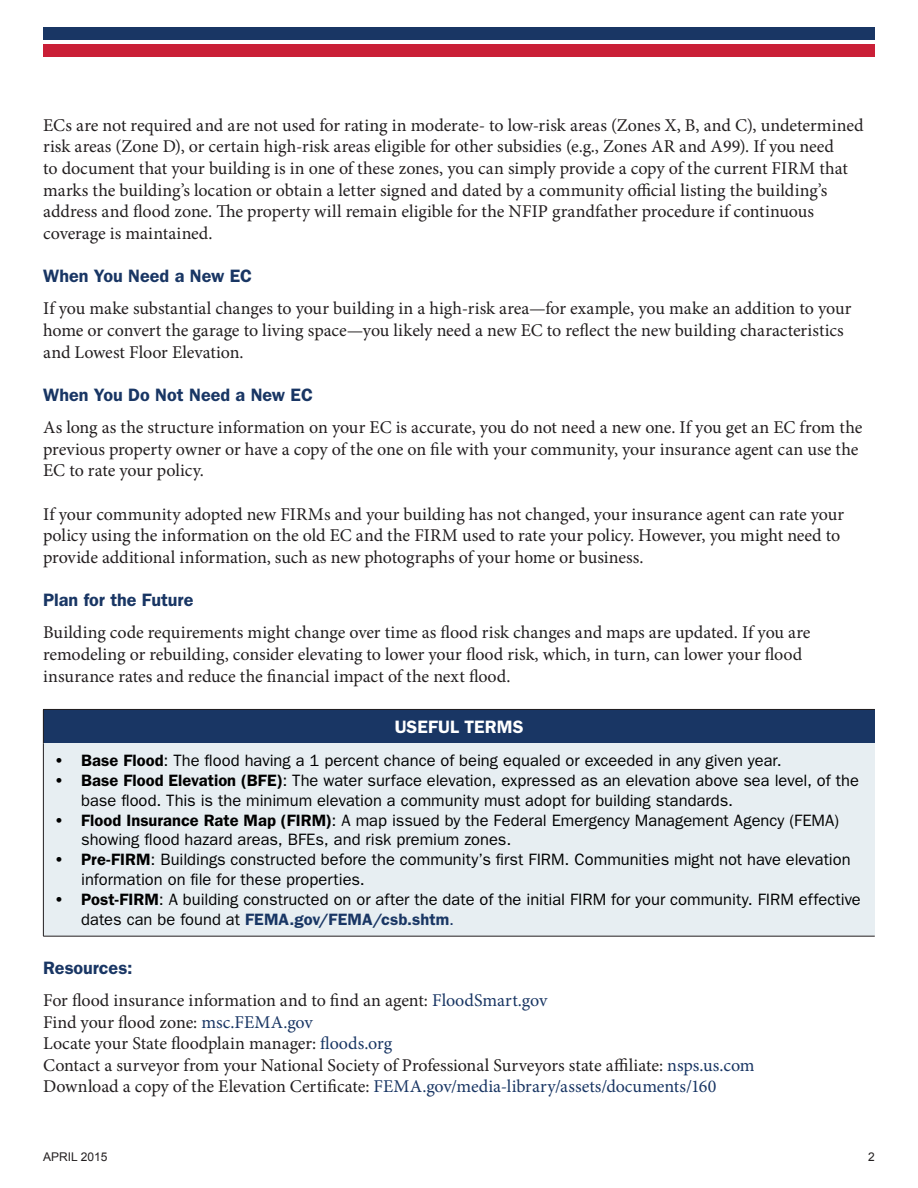
<style>
.page{position:relative;width:918px;height:1188px;background:#fff}
.page>*{position:absolute;margin:0;border:0;box-sizing:border-box;transform-origin:0 0}
.Text{font:18px/21.6px "Minion Pro";letter-spacing:-.005em;color:#231f20}
.Text-2{font:18px "Minion Pro";color:#193664}
.Subhead{font:600 18px "ITC Franklin Gothic Std";color:#193664}
.Blue_Box{font:600 18px "ITC Franklin Gothic Std";letter-spacing:.005em;color:#fff}
.t1{font:16.5px/19.8px "ITC Franklin Gothic Std";color:#000}
.t2{font:12px "Arial";color:#231f20}
.s1{font-weight:600}
.s2{font-weight:600;color:#193664}
.s3{color:#193664}
.s4{color:#231f20}
</style>
<div class="page">
<div style="left:43px;top:27px;width:832px;height:13px;background:#193664"></div>
<div style="left:43px;top:44px;width:832px;height:13px;background:#ca1f37"></div>
<div style="left:43px;top:709px;width:832px;height:34px;background:#193664"></div>
<div style="left:43px;top:743px;width:832px;height:193px;background:#e7eef2"></div>
<hr style="left:43px;top:709px;width:832px;height:1px;background:#231f20">
<hr style="left:43px;top:710px;width:1px;height:33px;background:#231f20">
<hr style="left:43px;top:743px;width:1px;height:193px;background:#231f20">
<hr style="left:43px;top:936px;width:832px;height:1px;background:#231f20">
<p class="Text" style="left:43px;top:114px;width:822px">ECs are not required and are not used for rating in moderate- to low-risk areas (Zones X, B, and C), undetermined risk areas (Zone D), or certain high-risk areas eligible for other subsidies (e.g., Zones AR and A99). If you need<br>to document that your building is in one of these zones, you can simply provide a copy of the current FIRM that marks the building’s location or obtain a letter signed and dated by a community official listing the building’s address and flood zone. The property will remain eligible for the NFIP grandfather procedure if continuous coverage is maintained.</p>
<p class="Subhead" style="left:43px;top:265px;width:210px">When You Need a New EC</p>
<p class="Text" style="left:43px;top:298px;width:810px">If you make substantial changes to your building in a high-risk area—for example, you make an addition to your home or convert the garage to living space—you likely need a new EC to reflect the new building characteristics and Lowest Floor Elevation.</p>
<p class="Subhead" style="left:43px;top:384px;width:271px">When You Do Not Need a New EC</p>
<p class="Text" style="left:43px;top:417px;width:821px">As long as the structure information on your EC is accurate, you do not need a new one. If you get an EC from the previous property owner or have a copy of the one on file with your community, your insurance agent can use the<br>EC to rate your policy.</p>
<p class="Text" style="left:43px;top:503px;width:803px">If your community adopted new FIRMs and your building has not changed, your insurance agent can rate your policy using the information on the old EC and the FIRM used to rate your policy. However, you might need to provide additional information, such as new photographs of your home or business.</p>
<p class="Subhead" style="left:43px;top:589px;width:152px">Plan for the Future</p>
<p class="Text" style="left:43px;top:622px;width:769px">Building code requirements might change over time as flood risk changes and maps are updated. If you are remodeling or rebuilding, consider elevating to lower your flood risk, which, in turn, can lower your flood insurance rates and reduce the financial impact of the next flood.</p>
<p class="Blue_Box" style="left:395px;top:716px;width:130px">USEFUL TERMS</p>
<p class="t1" style="left:54px;top:751px;width:729px"><span class="s1">• Base Flood</span>: The flood having a 1 percent chance of being equaled or exceeded in any given year.</p>
<p class="t1" style="left:81px;top:771px;width:779px;text-indent:-27px"><span class="s1">• Base Flood Elevation (BFE)</span>: The water surface elevation, expressed as an elevation above sea level, of the base flood. This is the minimum elevation a community must adopt for building standards.</p>
<p class="t1" style="left:81px;top:810px;width:759px;text-indent:-27px"><span class="s1">• Flood Insurance Rate Map (FIRM)</span>: A map issued by the Federal Emergency Management Agency (FEMA) showing flood hazard areas, BFEs, and risk premium zones.</p>
<p class="t1" style="left:81px;top:850px;width:771px;text-indent:-27px"><span class="s1">• Pre-FIRM</span>: Buildings constructed before the community’s first FIRM. Communities might not have elevation information on file for these properties.</p>
<p class="t1" style="left:81px;top:889px;width:781px;text-indent:-27px"><span class="s1">• Post-FIRM</span>: A building constructed on or after the date of the initial FIRM for your community. FIRM effective dates can be found at <span class="s2">FEMA.gov/FEMA/csb.shtm</span><span class="s3">.</span></p>
<p class="Subhead" style="left:43px;top:957px;width:91px">Resources:</p>
<p class="Text" style="left:43px;top:989px;width:506px">For flood insurance information and to find an agent: <span class="s3">FloodSmart.gov</span></p>
<p class="Text" style="left:43px;top:1011px;width:271px">Find your flood zone: <span class="s3">msc.FEMA.gov</span></p>
<p class="Text" style="left:43px;top:1033px;width:350px">Locate your State floodplain manager: <span class="s3">floods.org</span></p>
<p class="Text" style="left:43px;top:1054px;width:713px">Contact a surveyor from your National Society of Professional Surveyors state affiliate: <span class="s3">nsps.us.com</span></p>
<p class="Text-2" style="left:43px;top:1075px;width:675px"><span class="s4">Download a copy of the Elevation Certificate:</span> FEMA.gov/media-library/assets/documents/160</p>
<p class="t2" style="left:43px;top:1149px;width:66px">APRIL 2015</p>
<p class="t2" style="left:868px;top:1149px;width:8px">2</p>
</div>
